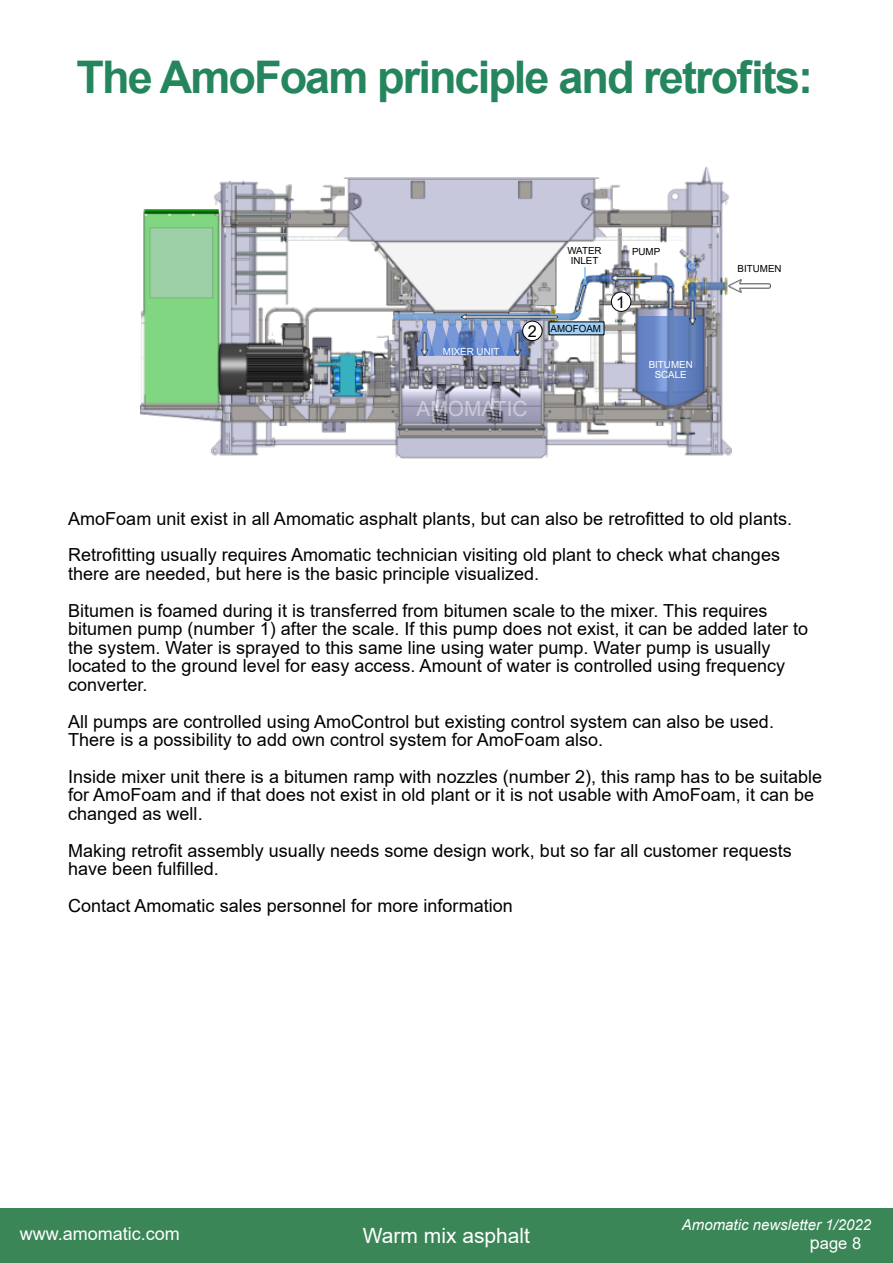
<style>
.page{position:relative;width:893px;height:1263px;background:#fff}
.page>*{position:absolute;margin:0;border:0;box-sizing:border-box;transform-origin:0 0}
.t1{font:700 45px "Arial";letter-spacing:-.04em;color:#25865d}
.t2{font:21px "Arial";color:#fff}
.t3{font:20.85px "Arial";color:rgb(255 255 255/.46)}
.t4{font:18px/18.6px "Arial";color:#000}
.t5{font:18px "Arial";color:#fff}
.t6{font:16.5px "Arial";color:#fff}
.t7{font:16.35px "Arial";color:#000}
.t8{font:italic 15px "Arial";color:#fff}
.t9{font:9.75px "Arial";color:#000}
.t10{font:9.75px/10.1px "Arial";color:#fff;text-align:center}
.s1{font-size:18px}
</style>
<div class="page">
<div style="left:0;top:1208px;width:893px;height:55px;background:#3a8657"></div>
<img style="left:140px;top:167px;width:592px;height:292px">
<img style="left:728px;top:279px;width:42px;height:14px">
<svg style="left:394px;top:267px;width:333px;height:138px"></svg>
<div style="left:611px;top:291px;width:20px;height:21px;background:#fff;border:1px solid #000;border-radius:50%"></div>
<div style="left:522px;top:321px;width:20px;height:20px;background:#fff;border:1px solid #000;border-radius:50%"></div>
<img style="left:689px;top:301px;width:7px;height:23px">
<img style="left:514px;top:333px;width:7px;height:23px">
<img style="left:421px;top:333px;width:7px;height:23px">
<img style="left:667px;top:286px;width:7px;height:23px">
<img style="left:611px;top:275px;width:41px;height:7px">
<img style="left:462px;top:314px;width:96px;height:6px">
<img style="left:576px;top:285px;width:9px;height:26px">
<h1 class="t1" style="left:77px;top:61px;width:738px">The AmoFoam principle and retrofits:</h1>
<p class="t10" style="left:443px;top:347px;width:58px">MIXER UNIT</p>
<p class="t7" style="left:528px;top:325px;width:11px">2</p>
<p class="t3" style="left:417px;top:400px;width:112px">AMOMATIC</p>
<p class="t9" style="left:567px;top:247px;width:36px">WATER</p>
<p class="t9" style="left:632px;top:248px;width:30px">PUMP</p>
<p class="t9" style="left:571px;top:257px;width:29px">INLET</p>
<p class="t9" style="left:551px;top:325px;width:52px">AMOFOAM</p>
<p class="t7" style="left:616px;top:296px;width:11px">1</p>
<p class="t10" style="left:649px;top:360px;width:46px">BITUMEN<br>SCALE</p>
<p class="t9" style="left:738px;top:265px;width:46px">BITUMEN</p>
<p class="t4" style="left:68px;top:502px;width:725px;line-height:36.6px">AmoFoam unit exist in all Amomatic asphalt plants, but can also be retrofitted to old plants.<br>Retrofitting usually requires Amomatic technician visiting old plant to check what changes</p>
<p class="t4" style="left:68px;top:557px;width:701px;line-height:36.6px">there are needed, but here is the basic principle visualized.<br>Bitumen is foamed during it is transferred from bitumen scale to the mixer. This requires</p>
<p class="t4" style="left:68px;top:621px;width:742px">bitumen pump (number 1) after the scale. If this pump does not exist, it can be added later to the system. Water is sprayed to this same line using water pump. Water pump is usually located to the ground level for easy access. Amount of water is controlled using frequency converter.</p>
<p class="t4" style="left:68px;top:714px;width:707px">All pumps are controlled using AmoControl but existing control system can also be used.<br>There is a possibility to add own control system for AmoFoam also.</p>
<p class="t4" style="left:68px;top:769px;width:755px">Inside mixer unit there is a bitumen ramp with nozzles (number 2), this ramp has to be suitable for AmoFoam and if that does not exist in old plant or it is not usable with AmoFoam, it can be changed as well.</p>
<p class="t4" style="left:68px;top:842px;width:725px">Making retrofit assembly usually needs some design work, but so far all customer requests have been fulfilled.</p>
<p class="t4" style="left:68px;top:898px;width:446px">Contact Amomatic sales personnel for more information</p>
<p class="t5" style="left:20px;top:1226px;width:162px">www.amomatic.com</p>
<p class="t2" style="left:363px;top:1228px;width:169px">Warm mix asphalt</p>
<p class="t8" style="left:682px;top:1219px;width:191px">Amomatic newsletter 1/2022</p>
<p class="t6" style="left:810px;top:1236px;width:53px"><span class="s1">p</span>age 8</p>
</div>
